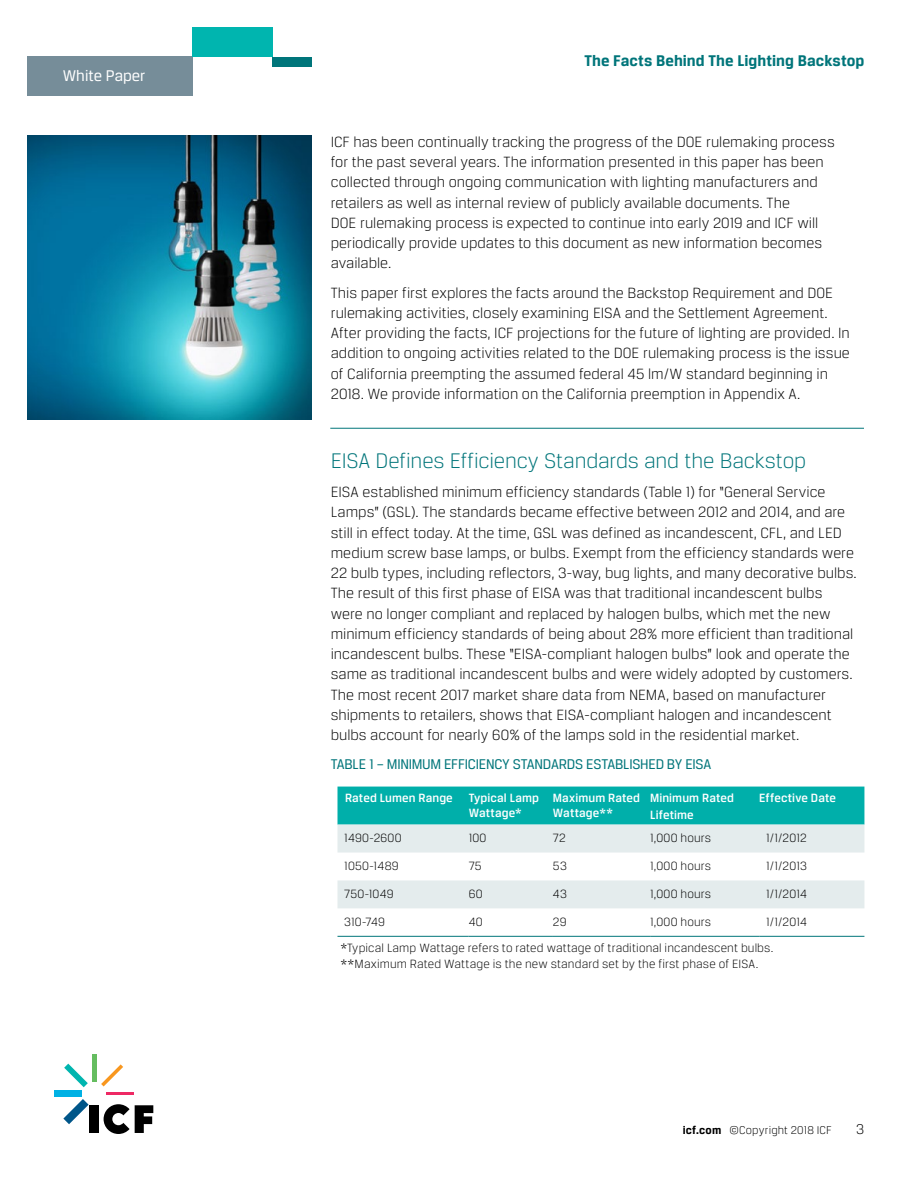
<style>
.page{position:relative;width:918px;height:1188px;background:#fff}
.page>*{position:absolute;margin:0;border:0;box-sizing:border-box;transform-origin:0 0}
.t1{font:300 22.5px "Breuer Text";letter-spacing:-.005em;color:#00757a}
.t2{font:700 16.5px "Breuer Text";letter-spacing:.005em;color:#00757a}
.t3{font:16.5px "Breuer Text";color:#fff}
.t4{font:300 15.75px/20.2px "Breuer Text";color:#000}
.t5{font:15px "Breuer Text";letter-spacing:-.015em;color:#00757a}
.t6{font:300 15px "Breuer Text";color:#000}
.t7{font:300 12.75px/26.2px "Breuer Text";letter-spacing:.01em;color:#000}
.t8{font:500 12.75px/15.3px "Breuer Text";letter-spacing:.01em;color:#fff}
.t9{font:300 12px "Breuer Text";letter-spacing:.01em;color:#000}
.s1{font-weight:700}
</style>
<div class="page">
<div style="left:27px;top:57px;width:165px;height:39px;background:#768d99"></div>
<div style="left:192px;top:27px;width:80px;height:30px;background:#00b5af"></div>
<div style="left:272px;top:57px;width:39px;height:10px;background:#00757a"></div>
<div style="left:338px;top:787px;width:526px;height:38px;background:#00afaa"></div>
<svg style="left:338px;top:825px;width:526px;height:83px;fill:#e4eced"></svg>
<hr style="left:338px;top:936px;width:131px;height:1px;background:#00757a">
<hr style="left:469px;top:936px;width:84px;height:1px;background:#00757a">
<hr style="left:553px;top:936px;width:97px;height:1px;background:#00757a">
<hr style="left:650px;top:936px;width:109px;height:1px;background:#00757a">
<hr style="left:759px;top:936px;width:105px;height:1px;background:#00757a">
<img style="left:27px;top:135px;width:284px;height:284px">
<hr style="left:330px;top:428px;width:534px;height:1px;background:#00757a">
<svg style="left:63px;top:1099px;width:26px;height:25px"></svg>
<div style="left:55px;top:1090px;width:27px;height:7px;background:#00b1e4"></div>
<svg style="left:64px;top:1064px;width:24px;height:23px"></svg>
<hr style="left:92px;top:1054px;width:4px;height:28px;background:#65bd60">
<svg style="left:101px;top:1064px;width:22px;height:22px"></svg>
<hr style="left:106px;top:1092px;width:27px;height:3px;background:#ee2964">
<div style="left:90px;top:1105px;width:9px;height:28px;background:#000"></div>
<svg style="left:104px;top:1104px;width:49px;height:30px"></svg>
<p class="t3" style="left:63px;top:67px;width:84px">White Paper</p>
<p class="t2" style="left:584px;top:52px;width:282px">The Facts Behind The Lighting Backstop</p>
<p class="t4" style="left:331px;top:131px;width:506px">ICF has been continually tracking the progress of the DOE rulemaking process for the past several years. The information presented in this paper has been collected through ongoing communication with lighting manufacturers and retailers as well as internal review of publicly available documents. The<br>DOE rulemaking process is expected to continue into early 2019 and ICF will periodically provide updates to this document as new information becomes available.</p>
<p class="t4" style="left:331px;top:282px;width:521px">This paper first explores the facts around the Backstop Requirement and DOE rulemaking activities, closely examining EISA and the Settlement Agreement.<br>After providing the facts, ICF projections for the future of lighting are provided. In addition to ongoing activities related to the DOE rulemaking process is the issue of California preempting the assumed federal 45 lm/W standard beginning in 2018. We provide information on the California preemption in Appendix A.</p>
<h1 class="t1" style="left:331px;top:448px;width:477px">EISA Defines Efficiency Standards and the Backstop</h1>
<p class="t4" style="left:331px;top:482px;width:528px">EISA established minimum efficiency standards (Table 1) for “General Service Lamps” (GSL). The standards became effective between 2012 and 2014, and are still in effect today. At the time, GSL was defined as incandescent, CFL, and LED medium screw base lamps, or bulbs. Exempt from the efficiency standards were 22 bulb types, including reflectors, 3-way, bug lights, and many decorative bulbs.<br>The result of this first phase of EISA was that traditional incandescent bulbs were no longer compliant and replaced by halogen bulbs, which met the new minimum efficiency standards of being about 28% more efficient than traditional incandescent bulbs. These “EISA-compliant halogen bulbs” look and operate the same as traditional incandescent bulbs and were widely adopted by customers.<br>The most recent 2017 market share data from NEMA, based on manufacturer shipments to retailers, shows that EISA-compliant halogen and incandescent bulbs account for nearly 60% of the lamps sold in the residential market.</p>
<p class="t5" style="left:331px;top:755px;width:382px">TABLE 1 – MINIMUM EFFICIENCY STANDARDS ESTABLISHED BY EISA</p>
<p class="t8" style="left:469px;top:790px;width:72px;text-indent:-124px">Rated Lumen Range Typical Lamp<br>Wattage*</p>
<p class="t8" style="left:553px;top:790px;width:89px">Maximum Rated<br>Wattage**</p>
<p class="t8" style="left:650px;top:789px;width:85px;line-height:16.5px">Minimum Rated<br>Lifetime</p>
<p class="t8" style="left:759px;top:790px;width:78px">Effective Date</p>
<p class="t7" style="left:344px;top:824px;width:59px">1490-2600</p>
<p class="t7" style="left:469px;top:824px;width:19px">100</p>
<p class="t7" style="left:553px;top:824px;width:14px">72</p>
<p class="t7" style="left:650px;top:824px;width:63px">1,000 hours</p>
<p class="t7" style="left:766px;top:824px;width:42px">1/1/2012</p>
<p class="t7" style="left:344px;top:852px;width:56px">1050-1489</p>
<p class="t7" style="left:469px;top:852px;width:14px">75</p>
<p class="t7" style="left:553px;top:852px;width:15px">53</p>
<p class="t7" style="left:650px;top:852px;width:63px">1,000 hours</p>
<p class="t7" style="left:766px;top:852px;width:42px">1/1/2013</p>
<p class="t7" style="left:344px;top:880px;width:51px">750-1049</p>
<p class="t7" style="left:469px;top:880px;width:15px">60</p>
<p class="t7" style="left:553px;top:880px;width:15px">43</p>
<p class="t7" style="left:650px;top:880px;width:63px">1,000 hours</p>
<p class="t7" style="left:766px;top:880px;width:43px">1/1/2014</p>
<p class="t7" style="left:344px;top:908px;width:42px">310-749</p>
<p class="t7" style="left:469px;top:908px;width:16px">40</p>
<p class="t7" style="left:553px;top:908px;width:15px">29</p>
<p class="t7" style="left:650px;top:908px;width:63px">1,000 hours</p>
<p class="t7" style="left:340px;top:908px;width:468px;text-indent:426px">1/1/2014 *Typical Lamp Wattage refers to rated wattage of traditional incandescent bulbs.</p>
<p class="t7" style="left:340px;top:951px;width:419px">**Maximum Rated Wattage is the new standard set by the first phase of EISA.</p>
<p class="t9" style="left:683px;top:1124px;width:150px"><span class="s1">icf.com</span> ©Copyright 2018 ICF</p>
<p class="t6" style="left:856px;top:1121px;width:9px">3</p>
</div>
